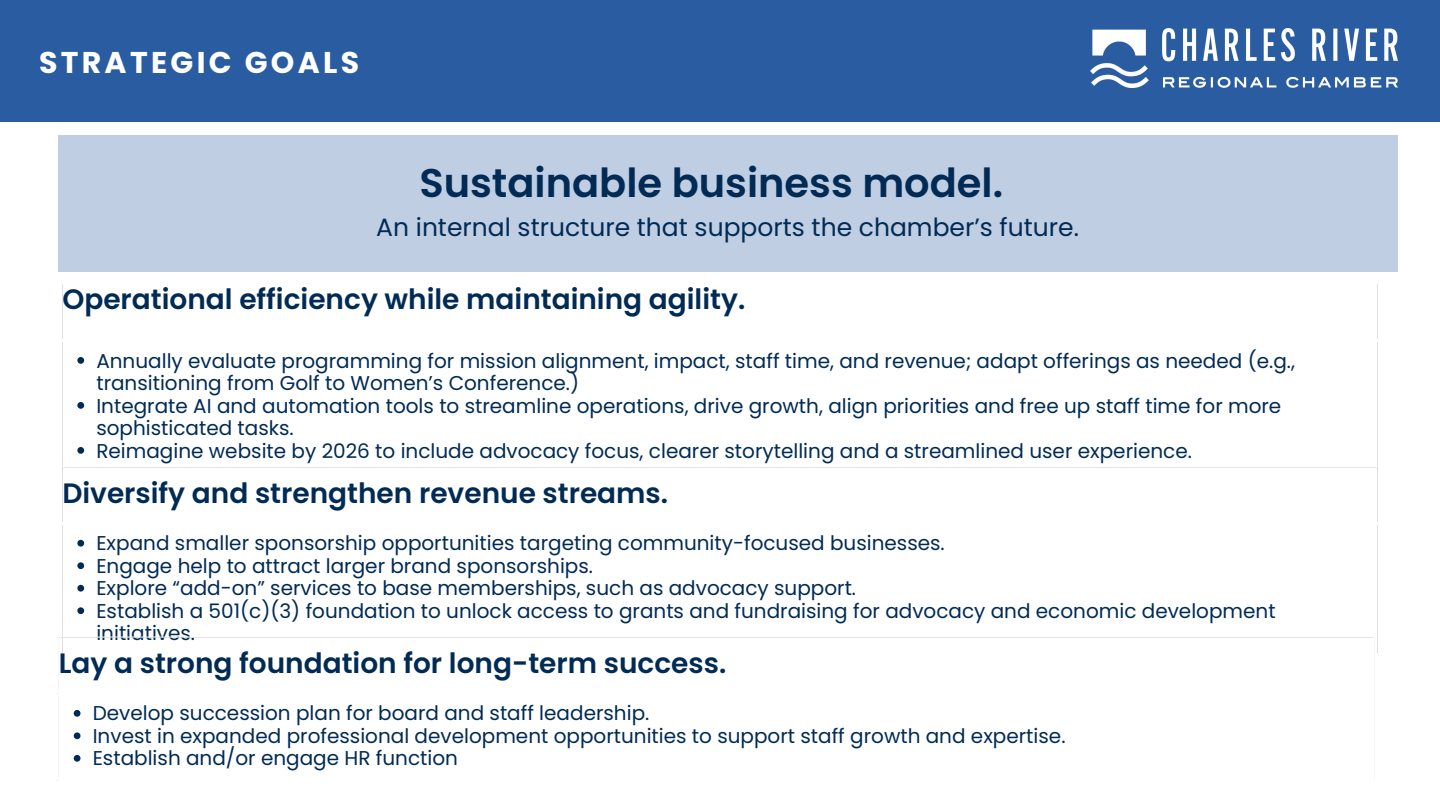
<style>
.page{position:relative;width:1440px;height:810px;background:#fff}
.page>*{position:absolute;margin:0;border:0;box-sizing:border-box;transform-origin:0 0}
.t1{font:600 40px "Poppins";color:#012b55}
.t2{font:700 30px "Poppins";letter-spacing:.11em;color:#fff}
.t3{font:600 28px "Poppins";color:#012b55}
.t4{font:25px "Poppins";color:#012b55}
.t5{font:20px/22.5px "Poppins";color:#012b55}
</style>
<div class="page">
<div style="left:0;top:0;width:1440px;height:121px;background:#295ca1"></div>
<img style="left:1090px;top:29px;width:308px;height:59px">
<svg style="left:77px;top:357px;width:7px;height:7px"></svg>
<svg style="left:77px;top:402px;width:7px;height:7px"></svg>
<svg style="left:77px;top:447px;width:7px;height:7px"></svg>
<div style="left:58px;top:135px;width:1339px;height:137px;background:#bfcee2"></div>
<svg style="left:77px;top:540px;width:7px;height:7px"></svg>
<svg style="left:77px;top:562px;width:7px;height:7px"></svg>
<svg style="left:77px;top:585px;width:7px;height:7px"></svg>
<svg style="left:77px;top:607px;width:7px;height:7px"></svg>
<svg style="left:74px;top:710px;width:6px;height:7px"></svg>
<svg style="left:74px;top:732px;width:6px;height:7px"></svg>
<svg style="left:74px;top:755px;width:6px;height:7px"></svg>
<h2 class="t2" style="left:39px;top:45px;width:322px">STRATEGIC GOALS</h2>
<h1 class="t1" style="left:419px;top:160px;width:585px">Sustainable business model.</h1>
<p class="t4" style="left:376px;top:213px;width:704px">An internal structure that supports the chamber’s future.</p>
<h3 class="t3" style="left:62px;top:283px;width:684px">Operational efficiency while maintaining agility.</h3>
<p class="t5" style="left:96px;top:349px;width:1200px">Annually evaluate programming for mission alignment, impact, staff time, and revenue; adapt offerings as needed (e.g., transitioning from Golf to Women’s Conference.)<br>Integrate AI and automation tools to streamline operations, drive growth, align priorities and free up staff time for more sophisticated tasks.<br>Reimagine website by 2026 to include advocacy focus, clearer storytelling and a streamlined user experience.</p>
<h3 class="t3" style="left:62px;top:477px;width:607px">Diversify and strengthen revenue streams.</h3>
<p class="t5" style="left:96px;top:532px;width:1181px">Expand smaller sponsorship opportunities targeting community-focused businesses.<br>Engage help to attract larger brand sponsorships.<br>Explore “add-on” services to base memberships, such as advocacy support.<br>Establish a 501(c)(3) foundation to unlock access to grants and fundraising for advocacy and economic development initiatives.</p>
<h3 class="t3" style="left:59px;top:647px;width:669px">Lay a strong foundation for long-term success.</h3>
<p class="t5" style="left:93px;top:702px;width:974px">Develop succession plan for board and staff leadership.<br>Invest in expanded professional development opportunities to support staff growth and expertise.<br>Establish and/or engage HR function</p>
</div>
